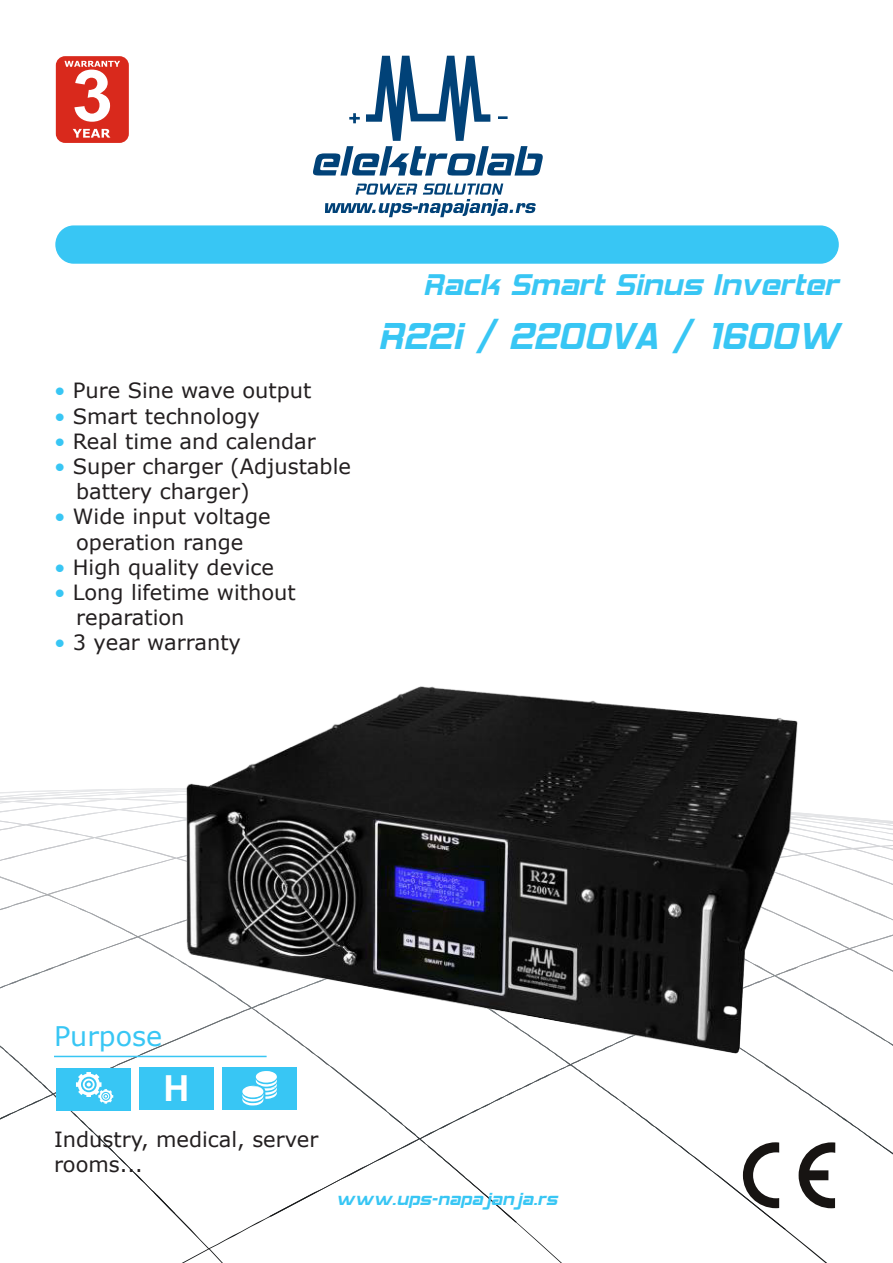
<style>
.page{position:relative;width:893px;height:1263px;background:#fff}
.page>*{position:absolute;margin:0;border:0;box-sizing:border-box;transform-origin:0 0}
.t1{font:45px "Hemi Head 426";color:#38c6f4}
.t2{font:36px "Hemi Head 426";color:#38c6f4}
.t3{font:700 36px "Arial";color:#fff}
.t4{font:27px "Verdana";color:#38c6f4}
.t5{font:21px/25.2px "Verdana";color:#231f20}
.t6{font:21px "Hemi Head 426";color:#38c6f4}
.s1{color:#38c6f4}
</style>
<div class="page">
<div style="left:56px;top:56px;width:73px;height:87px;background:#d9291c;border-radius:9px"></div>
<svg style="left:73px;top:129px;width:37px;height:9px"></svg>
<svg style="left:65px;top:61px;width:55px;height:61px"></svg>
<svg style="left:313px;top:56px;width:230px;height:120px"></svg>
<svg style="left:325px;top:184px;width:211px;height:33px"></svg>
<div style="left:55px;top:225px;width:784px;height:39px;background:#38c6f4;border-radius:19px"></div>
<svg style="left:0;top:788px;width:893px;height:475px"></svg>
<img style="left:179px;top:686px;width:627px;height:367px">
<p class="t5" style="left:54px;top:378px;width:259px"><span class="s1">•</span> Pure Sine wave output</p>
<p class="t5" style="left:54px;top:403px;width:207px"><span class="s1">•</span> Smart technology</p>
<p class="t5" style="left:54px;top:428px;width:263px"><span class="s1">•</span> Real time and calendar</p>
<p class="t5" style="left:54px;top:453px;width:298px"><span class="s1">•</span> Super charger (Adjustable</p>
<p class="t5" style="left:76px;top:479px;width:175px">battery charger)</p>
<p class="t5" style="left:54px;top:504px;width:218px"><span class="s1">•</span> Wide input voltage</p>
<p class="t5" style="left:76px;top:529px;width:169px">operation range</p>
<p class="t5" style="left:54px;top:554px;width:221px"><span class="s1">•</span> High quality device</p>
<p class="t5" style="left:54px;top:579px;width:243px"><span class="s1">•</span> Long lifetime without</p>
<p class="t5" style="left:76px;top:605px;width:110px">reparation</p>
<p class="t5" style="left:54px;top:630px;width:188px"><span class="s1">•</span> 3 year warranty</p>
<p class="t2" style="left:423px;top:269px;width:416px">Rack Smart Sinus Inverter</p>
<p class="t1" style="left:378px;top:317px;width:461px">R22i / 2200VA / 1600W</p>
<p class="t4" style="left:54px;top:1017px;width:110px">Purpose</p>
<p class="t3" style="left:163px;top:1065px;width:27px">H</p>
<p class="t5" style="left:54px;top:1126px;width:266px">Industry, medical, server rooms...</p>
<p class="t6" style="left:336px;top:1190px;width:223px">www.ups-napajanja.rs</p>
</div>
